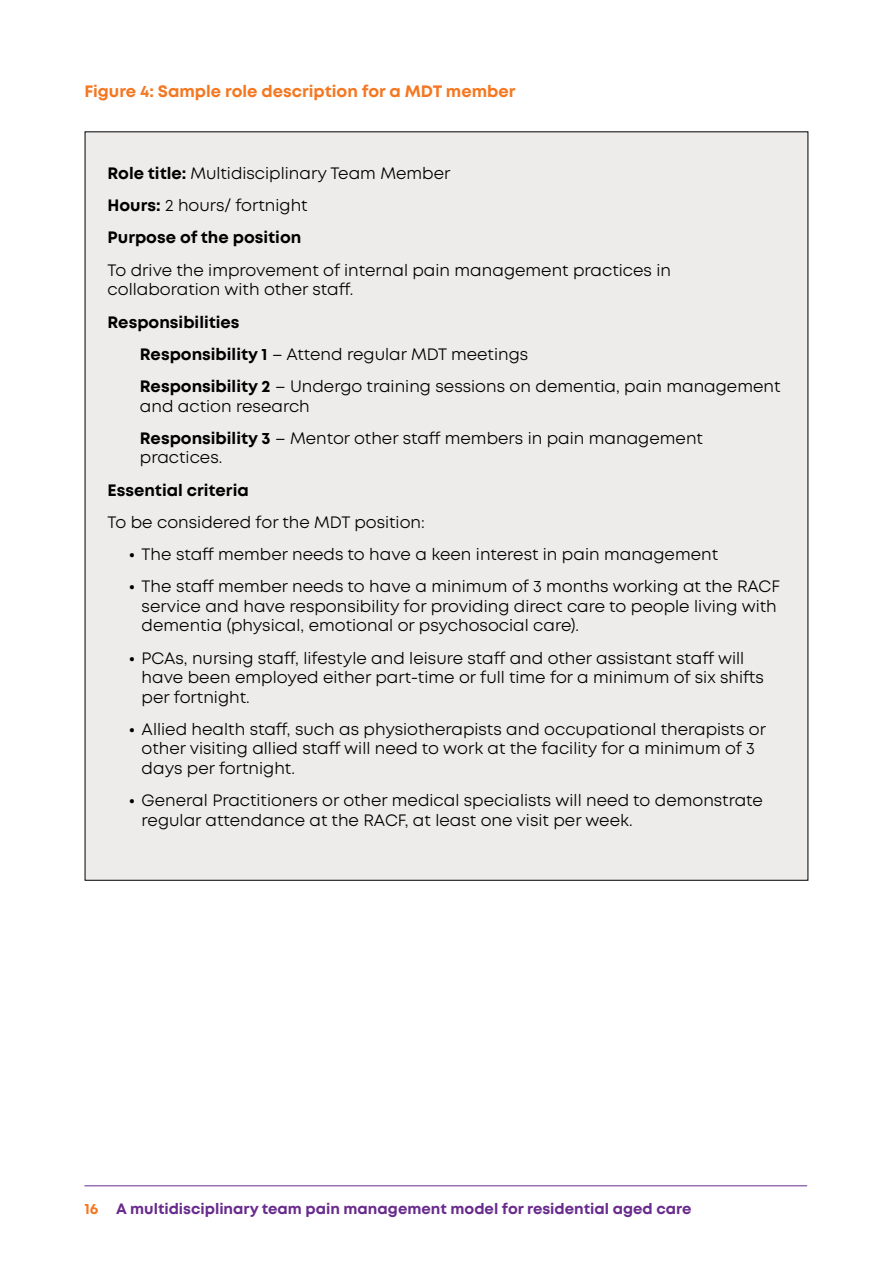
<style>
.page{position:relative;width:893px;height:1263px;background:#fff}
.page>*{position:absolute;margin:0;border:0;box-sizing:border-box;transform-origin:0 0}
.t1{font:16.5px/19.5px "Mont";color:#000}
.t2{font:700 16.5px "Mont";color:#f47721}
.t3{font:700 16.5px "Mont";color:#000}
.t4{font:700 15px "Mont";color:#682b8d}
.s1{font-weight:700}
.s2{color:#f47721}
</style>
<div class="page">
<hr style="left:85px;top:1185px;width:722px;height:1px;background:#682b8d">
<div style="left:85px;top:132px;width:723px;height:748px;background:#eeeceb"></div>
<p class="t2" style="left:84px;top:81px;width:433px">Figure 4: Sample role description for a MDT member</p>
<p class="t1" style="left:108px;top:157px;width:344px;line-height:32.2px"><span class="s1">Role title:</span> Multidisciplinary Team Member<br><span class="s1">Hours:</span> 2 hours/ fortnight<br><span class="s1">Purpose of the position</span></p>
<p class="t1" style="left:108px;top:260px;width:565px">To drive the improvement of internal pain management practices in collaboration with other staff.</p>
<p class="t1" style="left:140px;top:306px;width:642px;line-height:32.2px;text-indent:-32px"><span class="s1">Responsibilities<br>Responsibility 1</span> – Attend regular MDT meetings<br><span class="s1">Responsibility 2</span> – Undergo training sessions on dementia, pain management</p>
<p class="t1" style="left:140px;top:390px;width:564px;line-height:32.2px">and action research<br><span class="s1">Responsibility 3</span> – Mentor other staff members in pain management</p>
<p class="t1" style="left:140px;top:448px;width:84px">practices.</p>
<p class="t3" style="left:108px;top:479px;width:143px">Essential criteria</p>
<p class="t1" style="left:108px;top:512px;width:319px">To be considered for the MDT position:</p>
<p class="t1" style="left:129px;top:545px;width:591px"><span class="s1">•</span> The staff member needs to have a keen interest in pain management</p>
<p class="t1" style="left:142px;top:577px;width:640px;text-indent:-13px"><span class="s1">•</span> The staff member needs to have a minimum of 3 months working at the RACF service and have responsibility for providing direct care to people living with dementia (physical, emotional or psychosocial care).</p>
<p class="t1" style="left:142px;top:648px;width:624px;text-indent:-13px"><span class="s1">•</span> PCAs, nursing staff, lifestyle and leisure staff and other assistant staff will have been employed either part-time or full time for a minimum of six shifts per fortnight.</p>
<p class="t1" style="left:142px;top:719px;width:626px;text-indent:-13px"><span class="s1">•</span> Allied health staff, such as physiotherapists and occupational therapists or other visiting allied staff will need to work at the facility for a minimum of 3 days per fortnight.</p>
<p class="t1" style="left:142px;top:791px;width:623px;text-indent:-13px"><span class="s1">•</span> General Practitioners or other medical specialists will need to demonstrate regular attendance at the RACF, at least one visit per week.</p>
<p class="t4" style="left:84px;top:1199px;width:609px"><span class="s2">16</span> A multidisciplinary team pain management model for residential aged care</p>
</div>
